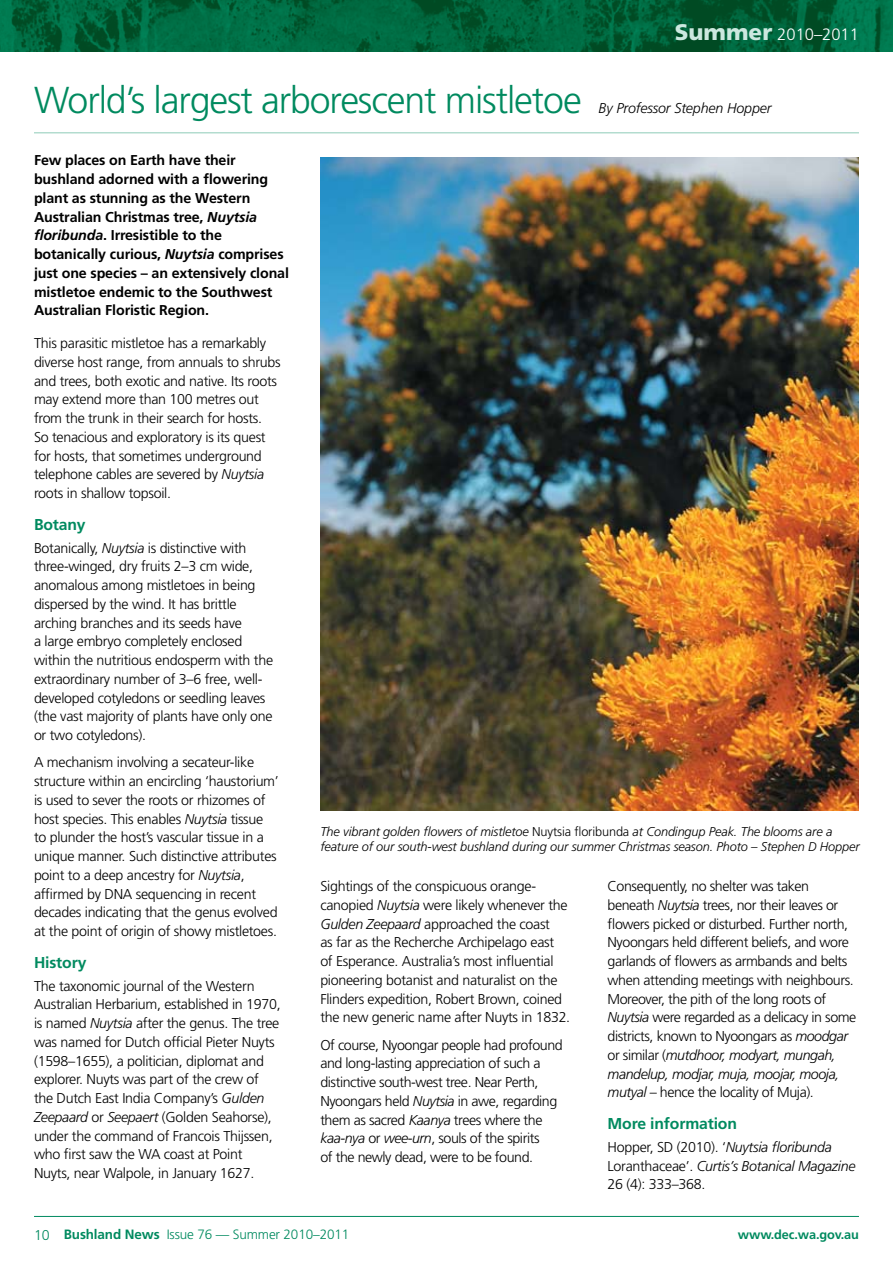
<style>
.page{position:relative;width:893px;height:1263px;background:#fff}
.page>*{position:absolute;margin:0;border:0;box-sizing:border-box;transform-origin:0 0}
.t1{font:300 37.5px "Frutiger";letter-spacing:-.03em;color:#008a5f}
.t2{font:300 16.5px "Frutiger";color:#fff}
.t3{font:700 15.75px "Frutiger";letter-spacing:-.01em;color:#008a5f}
.t4{font:300 14.25px/18.8px "Frutiger";letter-spacing:-.02em;color:#000}
.t5{font:700 14.25px/18.8px "Frutiger";letter-spacing:-.01em;color:#000}
.t6{font:italic 300 14.25px "Frutiger";letter-spacing:-.01em;color:#000}
.t7{font:300 13.5px "Frutiger";letter-spacing:-.01em;color:#008a5f}
.t8{font:italic 300 12.75px/15px "Frutiger";letter-spacing:-.01em;color:#000}
.t9{font:700 12.75px "Frutiger";letter-spacing:-.01em;color:#008a5f}
.s1{font-style:italic}
.s2{font-weight:900;font-size:22.5px;color:#cce8df}
.s3{font-style:normal}
.s4{font-size:14.25px}
.s5{font-weight:700}
</style>
<div class="page">
<img style="left:0;top:0;width:893px;height:51px">
<hr style="left:34px;top:1216px;width:825px;height:1px;background:#008a5f">
<hr style="left:34px;top:132px;width:825px;height:1px;background:#b3dccf">
<img style="left:320px;top:158px;width:539px;height:653px">
<h1 class="t1" style="left:34px;top:79px;width:549px">World’s largest arborescent mistletoe</h1>
<p class="t5" style="left:34px;top:151px;width:256px">Few places on Earth have their bushland adorned with a flowering plant as stunning as the Western Australian Christmas tree, <span class="s1">Nuytsia floribunda</span>. Irresistible to the botanically curious, <span class="s1">Nuytsia</span> comprises just one species – an extensively clonal mistletoe endemic to the Southwest Australian Floristic Region.</p>
<p class="t2" style="left:675px;top:25px;width:186px"><span class="s2">Summer</span> 2010–2011</p>
<p class="t6" style="left:599px;top:100px;width:174px">By Professor Stephen Hopper</p>
<p class="t4" style="left:34px;top:334px;width:248px">This parasitic mistletoe has a remarkably diverse host range, from annuals to shrubs and trees, both exotic and native. Its roots may extend more than 100 metres out from the trunk in their search for hosts.<br>So tenacious and exploratory is its quest for hosts, that sometimes underground telephone cables are severed by <span class="s1">Nuytsia </span>roots in shallow topsoil.</p>
<p class="t3" style="left:34px;top:515px;width:53px">Botany</p>
<p class="t4" style="left:34px;top:538px;width:241px">Botanically, <span class="s1">Nuytsia</span> is distinctive with three-winged, dry fruits 2–3 cm wide, anomalous among mistletoes in being dispersed by the wind. It has brittle arching branches and its seeds have<br>a large embryo completely enclosed within the nutritious endosperm with the extraordinary number of 3–6 free, well&shy;developed cotyledons or seedling leaves (the vast majority of plants have only one or two cotyledons).</p>
<p class="t4" style="left:34px;top:753px;width:246px">A mechanism involving a secateur-like structure within an encircling ‘haustorium’ is used to sever the roots or rhizomes of host species. This enables <span class="s1">Nuytsia</span> tissue to plunder the host’s vascular tissue in a unique manner. Such distinctive attributes point to a deep ancestry for <span class="s1">Nuytsia</span>, affirmed by DNA sequencing in recent decades indicating that the genus evolved at the point of origin of showy mistletoes.</p>
<p class="t3" style="left:34px;top:953px;width:54px">History</p>
<p class="t4" style="left:34px;top:976px;width:248px">The taxonomic journal of the Western Australian Herbarium, established in 1970, is named <span class="s1">Nuytsia</span> after the genus. The tree was named for Dutch official Pieter Nuyts (1598–1655), a politician, diplomat and explorer. Nuyts was part of the crew of the Dutch East India Company’s <span class="s1">Gulden Zeepaard</span> or <span class="s1">Seepaert</span> (Golden Seahorse), under the command of Francois Thijssen, who first saw the WA coast at Point Nuyts, near Walpole, in January 1627.</p>
<p class="t8" style="left:320px;top:825px;width:541px">The vibrant golden flowers of mistletoe <span class="s3">Nuytsia floribunda</span> at Condingup Peak. The blooms are a feature of our south-west bushland during our summer Christmas season. Photo – Stephen D Hopper</p>
<p class="t4" style="left:320px;top:877px;width:251px">Sightings of the conspicuous orange&shy;canopied <span class="s1">Nuytsia</span> were likely whenever the <span class="s1">Gulden Zeepaard</span> approached the coast<br>as far as the Recherche Archipelago east<br>of Esperance. Australia’s most influential pioneering botanist and naturalist on the Flinders expedition, Robert Brown, coined the new generic name after Nuyts in 1832.</p>
<p class="t4" style="left:320px;top:1035px;width:244px">Of course, Nyoongar people had profound and long-lasting appreciation of such a distinctive south-west tree. Near Perth, Nyoongars held <span class="s1">Nuytsia</span> in awe, regarding them as sacred <span class="s1">Kaanya</span> trees where the <span class="s1">kaa-nya</span> or <span class="s1">wee-urn</span>, souls of the spirits<br>of the newly dead, were to be found.</p>
<p class="t4" style="left:608px;top:877px;width:250px">Consequently, no shelter was taken beneath <span class="s1">Nuytsia</span> trees, nor their leaves or flowers picked or disturbed. Further north, Nyoongars held different beliefs, and wore garlands of flowers as armbands and belts when attending meetings with neighbours.<br>Moreover, the pith of the long roots of <span class="s1">Nuytsia</span> were regarded as a delicacy in some districts, known to Nyoongars as <span class="s1">moodgar </span>or similar (<span class="s1">mutdhoor, modyart, mungah, mandelup, modjar, muja, moojar, mooja, mutyal</span> – hence the locality of Muja).</p>
<p class="t3" style="left:608px;top:1114px;width:131px">More information</p>
<p class="t4" style="left:608px;top:1138px;width:250px">Hopper, SD (2010). ‘<span class="s1">Nuytsia floribunda<br></span>Loranthaceae’. <span class="s1">Curtis’s Botanical Magazine<br></span>26 (4): 333–368.</p>
<p class="t7" style="left:34px;top:1227px;width:317px"><span class="s4">10</span> <span class="s5">Bushland News</span> Issue 76 — Summer 2010–2011</p>
<p class="t9" style="left:738px;top:1226px;width:123px">www.dec.wa.gov.au</p>
</div>
